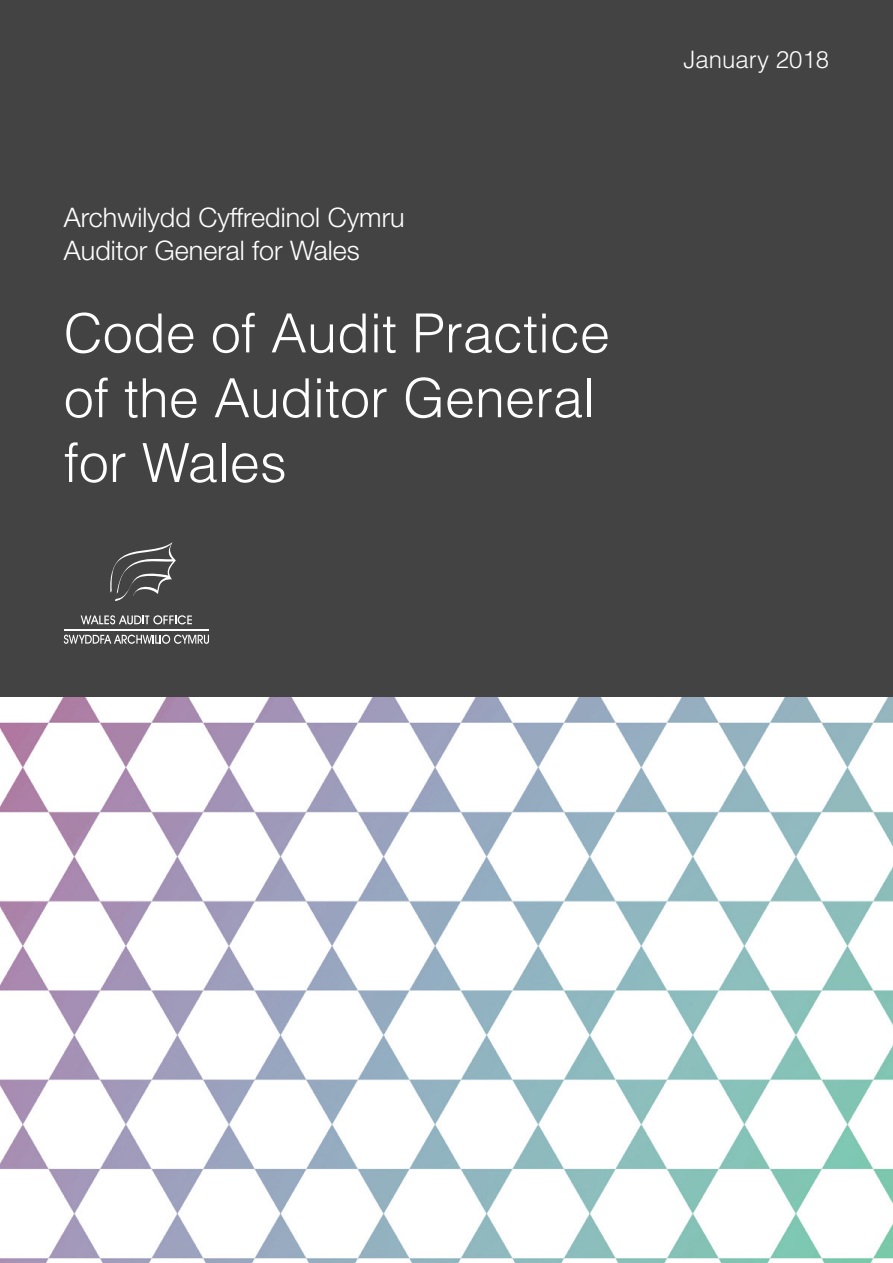
<style>
.page{position:relative;width:893px;height:1263px;background:#fff}
.page>*{position:absolute;margin:0;border:0;box-sizing:border-box;transform-origin:0 0}
.Cover_heading{font:300 54px/64.8px "Helvetica LT Std";color:#fff}
.t1{font:300 27px/32.4px "Helvetica Neue LT Std";color:#fff}
.t2{font:300 24px "Helvetica LT Std";color:#fff}
</style>
<div class="page">
<div style="left:0;top:0;width:893px;height:697px;background:#434343"></div>
<svg style="left:110px;top:542px;width:66px;height:59px"></svg>
<svg style="left:81px;top:615px;width:111px;height:9px"></svg>
<svg style="left:64px;top:635px;width:145px;height:9px"></svg>
<hr style="left:64px;top:629px;width:145px;height:1px;background:#fff">
<img style="left:0;top:697px;width:893px;height:566px">
<p class="t1" style="left:64px;top:201px;width:342px">Archwilydd Cyffredinol Cymru<br>Auditor General for Wales</p>
<h1 class="Cover_heading" style="left:64px;top:300px;width:548px">Code of Audit Practice of the Auditor General for Wales</h1>
<p class="t2" style="left:683px;top:45px;width:147px">January 2018</p>
</div>
